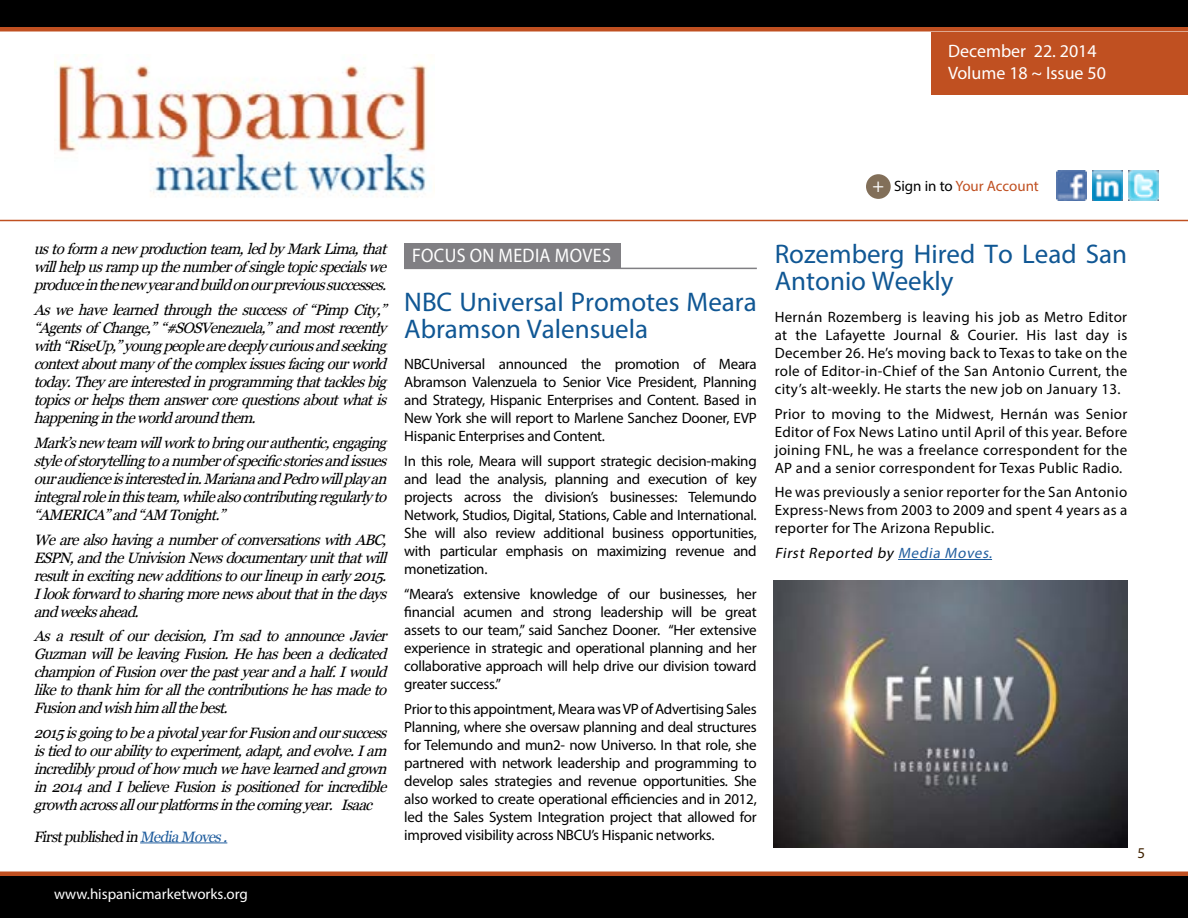
<style>
.page{position:relative;width:1188px;height:918px;background:#fff}
.page>*{position:absolute;margin:0;border:0;box-sizing:border-box;transform-origin:0 0}
.t1{font:27px/27px "Myriad Pro";color:#105794}
.t2{font:19.65px "Myriad Pro";letter-spacing:.02em;color:#fff;scale:.92 1}
.t3{font:18px/21.6px "Myriad Pro";color:#fff}
.t4{font:15px/18px "Myriad Pro";letter-spacing:-.02em;color:#000;text-align:justify}
.t5{font:italic 15px/18px "Georgia";letter-spacing:-.05em;color:#000;text-align:justify}
.t6{font:15px "Myriad Pro";color:#fff}
.t7{font:italic 15px "Myriad Pro";color:#000}
.t8{font:15px "Myriad Pro";color:#c05021}
.t9{font:15px "Myriad Pro";color:#3f2100}
.s1{font-size:19.5px;color:#fff}
.s2{color:#000}
.s3{color:#215e9e}
</style>
<div class="page">
<div style="left:0;top:874px;width:1188px;height:44px;background:#000"></div>
<hr style="left:0;top:872px;width:1188px;height:4px;background:#c05021">
<div style="left:0;top:27px;width:1188px;height:5px;background:#c05021"></div>
<div style="left:932px;top:32px;width:256px;height:62px;background:#c05021"></div>
<img style="left:1057px;top:170px;width:30px;height:30px">
<img style="left:1129px;top:170px;width:30px;height:30px">
<img style="left:1093px;top:170px;width:30px;height:30px">
<div style="left:866px;top:174px;width:25px;height:25px;background:#826f59;border-radius:50%"></div>
<div style="left:0;top:0;width:1188px;height:27px;background:#000"></div>
<hr style="left:0;top:220px;width:1188px;height:1px;background:#c05021">
<img style="left:54px;top:54px;width:381px;height:144px">
<hr style="left:140px;top:843px;width:87px;height:1px;background:#215e9e">
<div style="left:404px;top:243px;width:217px;height:25px;background:#807f83"></div>
<hr style="left:404px;top:268px;width:353px;height:1px;background:#807f83">
<hr style="left:898px;top:559px;width:94px;height:1px;background:#215e9e">
<img style="left:773px;top:580px;width:354px;height:268px">
<p class="t3" style="left:948px;top:40px;width:159px">December 22. 2014<br>Volume 18 ~ Issue 50</p>
<p class="t8" style="left:872px;top:177px;width:168px"><span class="s1">+</span> <span class="s2">Sign in to</span> Your Account</p>
<p class="t5" style="left:34px;top:240px;width:359px">ustoform anewproductionteam,ledbyMarkLima,that willhelpusrampupthenumberof singletopicspecialswe produceinthenewyearandbuildonourprevioussuccesses.</p>
<p class="t5" style="left:34px;top:301px;width:359px">Aswehavelearnedthroughthesuccessof “PimpCity,” “Agentsof Change,”“#SOSVenezuela,”andmostrecently with“RiseUp,”youngpeoplearedeeplycuriousandseeking contextaboutmanyof thecomplexissuesfacingourworld today.Theyareinterestedinprogrammingthattacklesbig topicsorhelpsthem answercorequestionsaboutwhatis happeningintheworldaroundthem.</p>
<p class="t5" style="left:34px;top:434px;width:359px">Mark’snewteam willworktobringourauthentic,engaging styleof storytellingtoanumberof specificstoriesandissues ouraudienceisinterestedin.MarianaandPedrowillplayan integralroleinthisteam,whilealsocontributingregularlyto “AMERICA”and“AM Tonight.”</p>
<p class="t5" style="left:34px;top:531px;width:359px">Wearealsohavinganumberof conversationswithABC, ESPN,andtheUnivisionNewsdocumentaryunitthatwill resultinexcitingnewadditionstoourlineupinearly2015.<br>Ilookforwardtosharingmorenewsaboutthatinthedays andweeksahead.</p>
<p class="t5" style="left:34px;top:627px;width:359px">Asaresultof ourdecision,I’m sadtoannounceJavier GuzmanwillbeleavingFusion.Hehasbeenadedicated championof Fusionoverthepastyearandahalf.Iwould liketothankhim forallthecontributionshehasmadeto Fusionandwishhim allthebest.</p>
<p class="t5" style="left:34px;top:724px;width:359px">2015isgoingtobeapivotalyearforFusionandoursuccess istiedtoourabilitytoexperiment,adapt,andevolve.Iam incrediblyproudof howmuchwehavelearnedandgrown in2014andIbelieveFusionispositionedforincredible growthacrossallourplatformsinthecomingyear. Isaac</p>
<p class="t5" style="left:34px;top:828px;width:200px">Firstpublished in <span class="s3">MediaMoves.</span></p>
<h2 class="t2" style="left:412px;top:243px;width:218px">FOCUS ON MEDIA MOVES</h2>
<h1 class="t1" style="left:404px;top:288px;width:354px">NBC Universal Promotes Meara<br>Abramson Valensuela</h1>
<p class="t4" style="left:404px;top:355px;width:354px">NBCUniversal announced the promotion of Meara Abramson Valenzuela to Senior Vice President, Planning and Strategy, Hispanic Enterprises and Content. Based in New York she will report to Marlene Sanchez Dooner, EVP Hispanic Enterprises and Content.</p>
<p class="t4" style="left:404px;top:452px;width:354px">In this role, Meara will support strategic decision-making and lead the analysis, planning and execution of key projects across the division’s businesses: Telemundo Network, Studios, Digital, Stations, Cable and International.<br>She will also review additional business opportunities, with particular emphasis on maximizing revenue and monetization.</p>
<p class="t4" style="left:404px;top:585px;width:354px">“Meara’s extensive knowledge of our businesses, her financial acumen and strong leadership will be great assets to our team,” said Sanchez Dooner. “Her extensive experience in strategic and operational planning and her collaborative approach will help drive our division toward greater success.”</p>
<p class="t4" style="left:404px;top:699px;width:354px">Prior to this appointment, Meara was VP of Advertising Sales Planning, where she oversaw planning and deal structures for Telemundo and mun2- now Universo. In that role, she partnered with network leadership and programming to develop sales strategies and revenue opportunities. She also worked to create operational efficiencies and in 2012, led the Sales System Integration project that allowed for improved visibility across NBCU’s Hispanic networks.</p>
<p class="t6" style="left:54px;top:884px;width:195px">www.hispanicmarketworks.org</p>
<h1 class="t1" style="left:775px;top:240px;width:354px">Rozemberg Hired To Lead San<br>Antonio Weekly</h1>
<p class="t4" style="left:775px;top:307px;width:354px">Hernán Rozemberg is leaving his job as Metro Editor at the Lafayette Journal &amp; Courier. His last day is December 26. He’s moving back to Texas to take on the role of Editor-in-Chief of the San Antonio Current, the city’s alt-weekly. He starts the new job on January 13.</p>
<p class="t4" style="left:775px;top:404px;width:354px">Prior to moving to the Midwest, Hernán was Senior Editor of Fox News Latino until April of this year. Before joining FNL, he was a freelance correspondent for the AP and a senior correspondent for Texas Public Radio.</p>
<p class="t4" style="left:775px;top:483px;width:354px">He was previously a senior reporter for the San Antonio Express-News from 2003 to 2009 and spent 4 years as a reporter for The Arizona Republic.</p>
<p class="t7" style="left:775px;top:544px;width:222px">First Reported by <span class="s3">Media Moves.</span></p>
<p class="t9" style="left:1137px;top:844px;width:9px">5</p>
</div>
